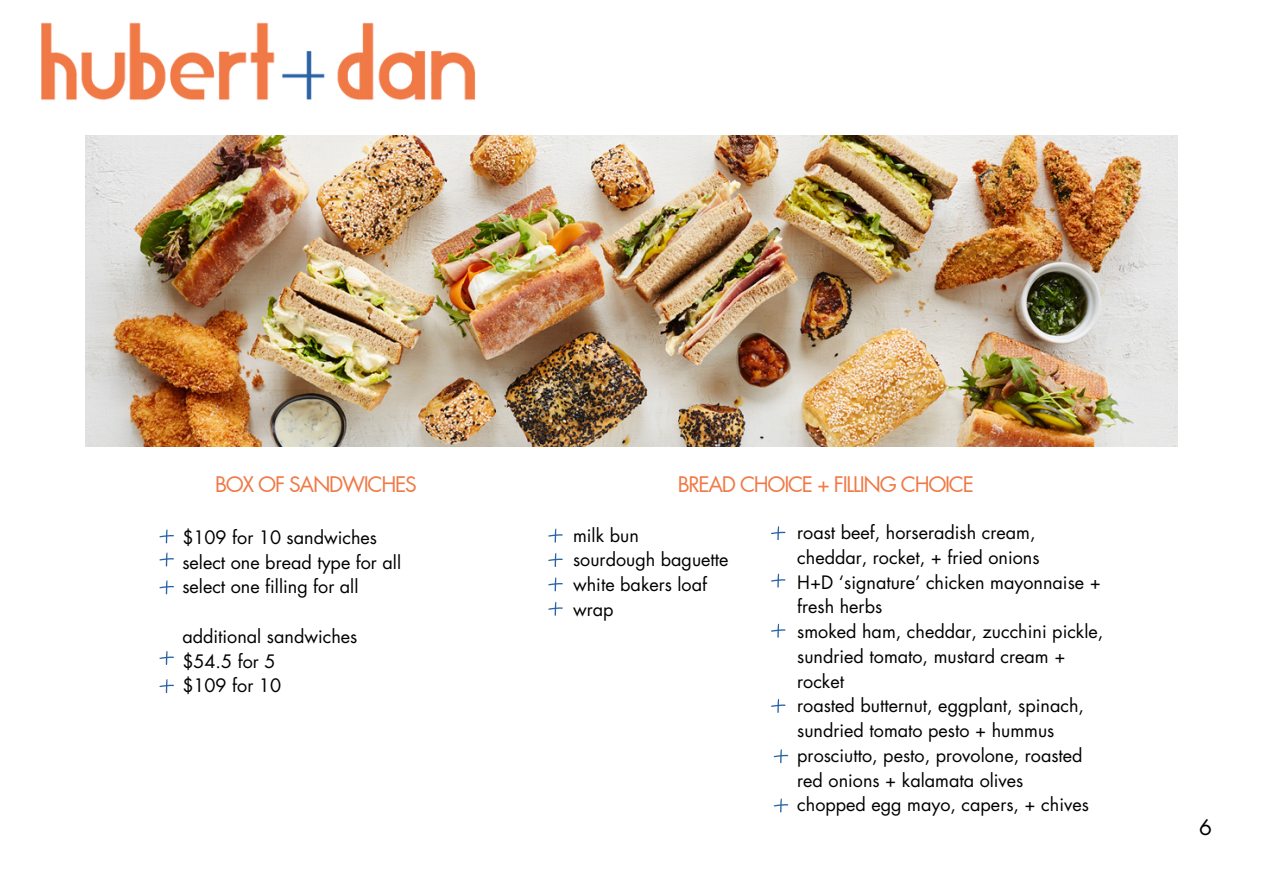
<style>
.page{position:relative;width:1263px;height:894px;background:#fff}
.page>*{position:absolute;margin:0;border:0;box-sizing:border-box;transform-origin:0 0}
.t1{font:21px "Futura LT Pro";letter-spacing:-.06em;color:#f07945}
.t2{font:21px "Futura Std";color:#000}
.t3{font:18px/24.8px "Futura Std";color:#000}
</style>
<div class="page">
<img style="left:85px;top:136px;width:1093px;height:310px">
<img style="left:41px;top:22px;width:435px;height:79px">
<svg style="left:159px;top:529px;width:15px;height:14px"></svg>
<svg style="left:159px;top:552px;width:15px;height:14px"></svg>
<svg style="left:159px;top:580px;width:15px;height:14px"></svg>
<svg style="left:548px;top:528px;width:15px;height:14px"></svg>
<svg style="left:548px;top:577px;width:15px;height:14px"></svg>
<svg style="left:548px;top:601px;width:15px;height:14px"></svg>
<svg style="left:771px;top:526px;width:14px;height:14px"></svg>
<svg style="left:771px;top:573px;width:14px;height:14px"></svg>
<svg style="left:771px;top:699px;width:14px;height:14px"></svg>
<svg style="left:548px;top:553px;width:15px;height:14px"></svg>
<svg style="left:771px;top:623px;width:14px;height:14px"></svg>
<svg style="left:774px;top:749px;width:14px;height:14px"></svg>
<svg style="left:774px;top:798px;width:14px;height:14px"></svg>
<svg style="left:159px;top:651px;width:15px;height:14px"></svg>
<svg style="left:159px;top:679px;width:15px;height:14px"></svg>
<p class="t1" style="left:215px;top:474px;width:203px">BOX OF SANDWICHES</p>
<p class="t3" style="left:182px;top:525px;width:196px">$109 for 10 sandwiches</p>
<p class="t3" style="left:182px;top:550px;width:220px">select one bread type for all</p>
<p class="t3" style="left:182px;top:575px;width:178px">select one filling for all</p>
<p class="t3" style="left:182px;top:624px;width:176px">additional sandwiches</p>
<p class="t3" style="left:182px;top:649px;width:95px">$54.5 for 5</p>
<p class="t3" style="left:182px;top:674px;width:100px">$109 for 10</p>
<p class="t1" style="left:678px;top:474px;width:298px">BREAD CHOICE + FILLING CHOICE</p>
<p class="t3" style="left:797px;top:520px;width:244px">roast beef, horseradish cream, cheddar, rocket, + fried onions</p>
<p class="t3" style="left:797px;top:570px;width:305px">H+D ‘signature’ chicken mayonnaise + fresh herbs</p>
<p class="t3" style="left:797px;top:619px;width:308px">smoked ham, cheddar, zucchini pickle, sundried tomato, mustard cream + rocket</p>
<p class="t3" style="left:797px;top:694px;width:288px">roasted butternut, eggplant, spinach, sundried tomato pesto + hummus</p>
<p class="t3" style="left:797px;top:743px;width:287px">prosciutto, pesto, provolone, roasted red onions + kalamata olives</p>
<p class="t3" style="left:797px;top:793px;width:293px">chopped egg mayo, capers, + chives</p>
<p class="t3" style="left:573px;top:523px;width:67px">milk bun</p>
<p class="t3" style="left:573px;top:548px;width:157px">sourdough baguette</p>
<p class="t3" style="left:573px;top:573px;width:135px">white bakers loaf</p>
<p class="t3" style="left:573px;top:597px;width:42px">wrap</p>
<p class="t2" style="left:1199px;top:817px;width:14px">6</p>
</div>
